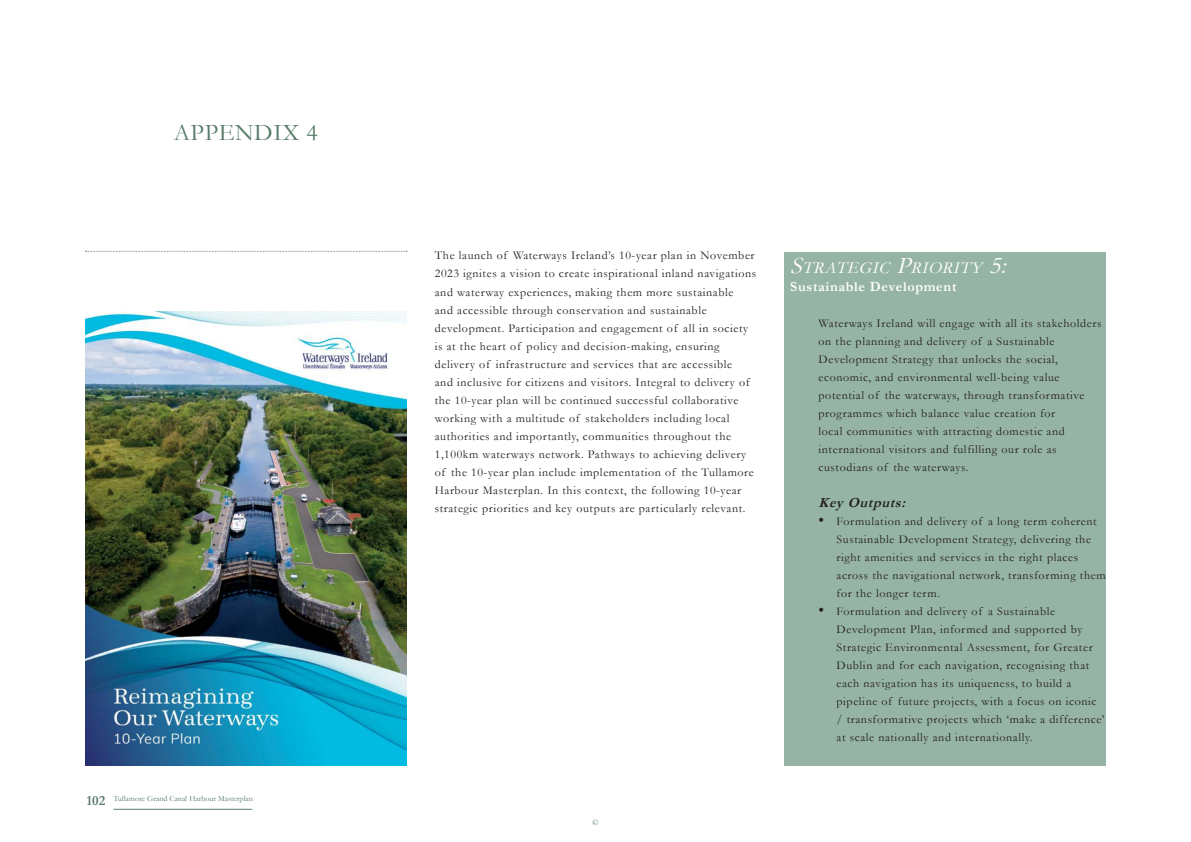
<style>
.page{position:relative;width:1191px;height:842px;background:#fff}
.page>*{position:absolute;margin:0;border:0;box-sizing:border-box;transform-origin:0 0}
.t1{font:24px "Garamond";letter-spacing:.025em;color:#587c69}
.t2{font:italic 16.8px "Garamond";letter-spacing:.035em;color:#fff}
.t3{font:700 14px "Garamond";letter-spacing:.05em;color:#fff}
.t4{font:italic 700 14px "Garamond";color:#221e1f}
.t5{font:12px/18px "Garamond";letter-spacing:.05em;color:#221e1f}
.t6{font:8px "Garamond";color:#587c69}
.s1{font-weight:700;font-size:14px}
.s2{font-size:24px}
.s3{font-size:16px}
</style>
<div class="page">
<hr style="left:113px;top:809px;width:139px;height:1px;background:#587c69">
<svg style="left:85px;top:251px;width:322px;height:1px"></svg>
<div style="left:784px;top:252px;width:322px;height:513px;background:#96b4a5"></div>
<img style="left:85px;top:311px;width:321px;height:454px">
<h1 class="t1" style="left:174px;top:124px;width:145px">APPENDIX 4</h1>
<p class="t6" style="left:87px;top:796px;width:168px"><span class="s1">102</span> Tullamore Grand Canal Harbour Masterplan</p>
<p class="t5" style="left:435px;top:248px;width:323px">The launch of Waterways Ireland’s 10-year plan in November 2023 ignites a vision to create inspirational inland navigations and waterway experiences, making them more sustainable<br>and accessible through conservation and sustainable development. Participation and engagement of all in society is at the heart of policy and decision-making, ensuring delivery of infrastructure and services that are accessible<br>and inclusive for citizens and visitors. Integral to delivery of the 10-year plan will be continued successful collaborative working with a multitude of stakeholders including local authorities and importantly, communities throughout the 1,100km waterways network. Pathways to achieving delivery of the 10-year plan include implementation of the Tullamore Harbour Masterplan. In this context, the following 10-year strategic priorities and key outputs are particularly relevant.</p>
<p class="t6" style="left:592px;top:817px;width:8px">©</p>
<h2 class="t2" style="left:790px;top:262px;width:223px"><span class="s2">S</span>TRATEGIC <span class="s2">P</span>RIORITY <span class="s2">5:</span></h2>
<p class="t3" style="left:790px;top:282px;width:168px">Sustainable Development</p>
<p class="t5" style="left:818px;top:316px;width:284px">Waterways Ireland will engage with all its stakeholders on the planning and delivery of a Sustainable Development Strategy that unlocks the social, economic, and environmental well-being value potential of the waterways, through transformative programmes which balance value creation for<br>local communities with attracting domestic and international visitors and fulfilling our role as custodians of the waterways.</p>
<p class="t4" style="left:818px;top:498px;width:92px">Key Outputs:</p>
<p class="t5" style="left:836px;top:514px;width:270px;text-indent:-18px"><span class="s3">•</span> Formulation and delivery of a long term coherent Sustainable Development Strategy, delivering the right amenities and services in the right places across the navigational network, transforming them for the longer term.</p>
<p class="t5" style="left:836px;top:604px;width:269px;text-indent:-18px"><span class="s3">•</span> Formulation and delivery of a Sustainable Development Plan, informed and supported by Strategic Environmental Assessment, for Greater Dublin and for each navigation, recognising that each navigation has its uniqueness, to build a pipeline of future projects, with a focus on iconic / transformative projects which ‘make a difference’ at scale nationally and internationally.</p>
</div>
